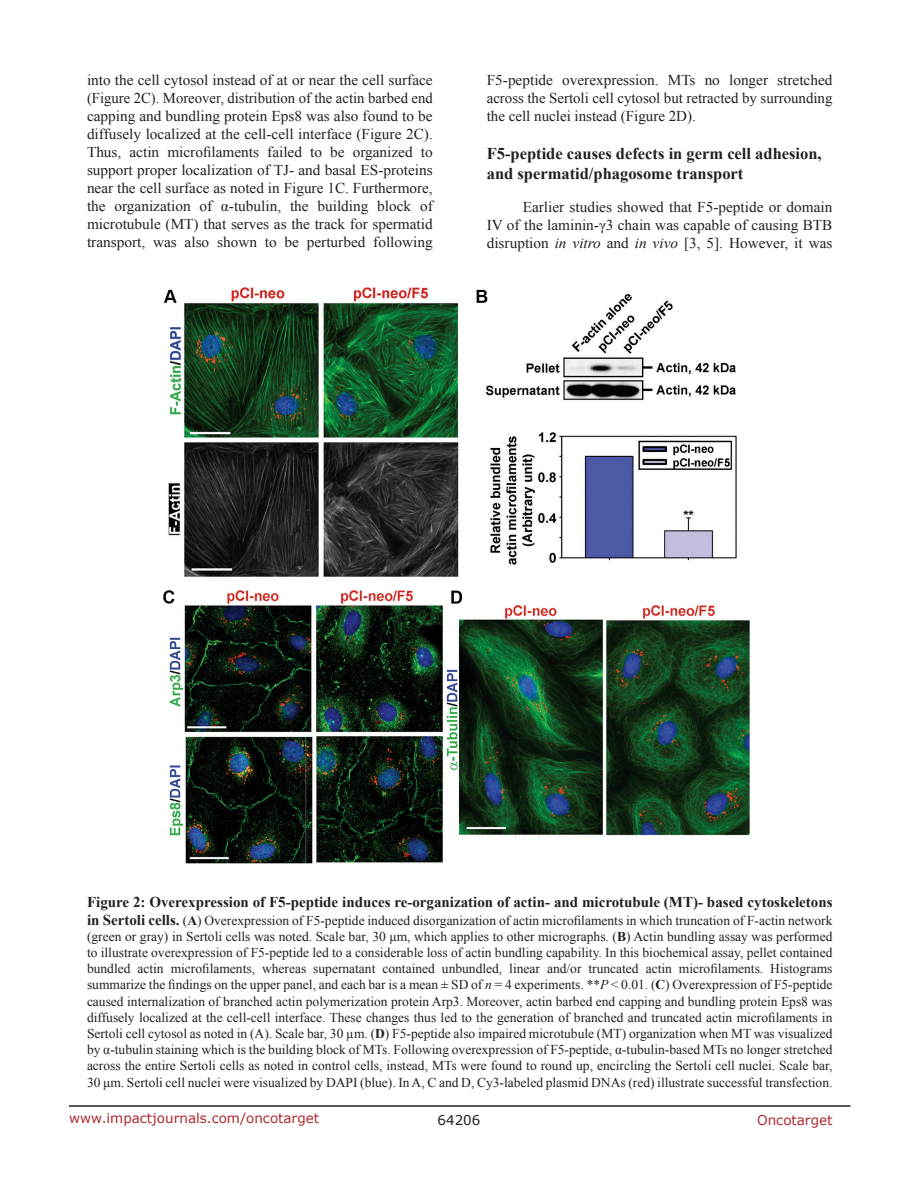
<style>
.page{position:relative;width:918px;height:1188px;background:#fff}
.page>*{position:absolute;margin:0;border:0;box-sizing:border-box;transform-origin:0 0}
.SubHeading_middle{font:700 16.5px/19.8px "Times New Roman";color:#231f20}
.BodyText{font:15px/18px "Times New Roman";color:#231f20;text-align:justify}
.FigureText{font:700 15px "Times New Roman";color:#231f20}
.FigureText-2{font:13.5px/16.2px "Times New Roman";color:#231f20;text-align:justify}
.t1{font:13.5px "Verdana";color:#ac2b31}
.t2{font:13.5px "Verdana";color:#231f20}
.s1{font-style:italic}
.s2{font-weight:700;font-size:15px}
.s3{font-weight:700}
</style>
<div class="page">
<hr style="left:69px;top:1105px;width:781px;height:2px;background:#231f20">
<img style="left:163px;top:287px;width:587px;height:577px">
<p class="BodyText" style="left:87px;top:71px;width:347px">into the cell cytosol instead of at or near the cell surface (Figure 2C). Moreover, distribution of the actin barbed end capping and bundling protein Eps8 was also found to be diffusely localized at the cell-cell interface (Figure 2C).<br>Thus, actin microfilaments failed to be organized to support proper localization of TJ- and basal ES-proteins near the cell surface as noted in Figure 1C. Furthermore, the organization of α-tubulin, the building block of microtubule (MT) that serves as the track for spermatid transport, was also shown to be perturbed following</p>
<p class="BodyText" style="left:487px;top:71px;width:347px">F5-peptide overexpression. MTs no longer stretched across the Sertoli cell cytosol but retracted by surrounding the cell nuclei instead (Figure 2D).</p>
<p class="SubHeading_middle" style="left:487px;top:143px;width:337px">F5-peptide causes defects in germ cell adhesion, and spermatid/phagosome transport</p>
<p class="BodyText" style="left:487px;top:198px;width:347px;text-indent:36px">Earlier studies showed that F5-peptide or domain IV of the laminin-γ3 chain was capable of causing BTB disruption <span class="s1">in vitro</span> and <span class="s1">in vivo</span> [3, 5]. However, it was</p>
<p class="FigureText" style="left:87px;top:891px;width:747px">Figure 2: Overexpression of F5-peptide induces re-organization of actin- and microtubule (MT)- based cytoskeletons</p>
<p class="FigureText-2" style="left:87px;top:912px;width:747px"><span class="s2">in Sertoli cells.</span> (<span class="s3">A</span>) Overexpression of F5-peptide induced disorganization of actin microfilaments in which truncation of F-actin network (green or gray) in Sertoli cells was noted. Scale bar, 30 μm, which applies to other micrographs. (<span class="s3">B</span>) Actin bundling assay was performed to illustrate overexpression of F5-peptide led to a considerable loss of actin bundling capability. In this biochemical assay, pellet contained bundled actin microfilaments, whereas supernatant contained unbundled, linear and/or truncated actin microfilaments. Histograms summarize the findings on the upper panel, and each bar is a mean ± SD of <span class="s1">n</span> = 4 experiments. **<span class="s1">P</span> &lt; 0.01. (<span class="s3">C</span>) Overexpression of F5-peptide caused internalization of branched actin polymerization protein Arp3. Moreover, actin barbed end capping and bundling protein Eps8 was diffusely localized at the cell-cell interface. These changes thus led to the generation of branched and truncated actin microfilaments in Sertoli cell cytosol as noted in (A). Scale bar, 30 µm. (<span class="s3">D</span>) F5-peptide also impaired microtubule (MT) organization when MT was visualized by α-tubulin staining which is the building block of MTs. Following overexpression of F5-peptide, α-tubulin-based MTs no longer stretched across the entire Sertoli cells as noted in control cells, instead, MTs were found to round up, encircling the Sertoli cell nuclei. Scale bar, 30 μm. Sertoli cell nuclei were visualized by DAPI (blue). In A, C and D, Cy3-labeled plasmid DNAs (red) illustrate successful transfection.</p>
<p class="t1" style="left:69px;top:1109px;width:252px">www.impactjournals.com/oncotarget</p>
<p class="t2" style="left:438px;top:1111px;width:44px">64206</p>
<p class="t1" style="left:757px;top:1111px;width:77px">Oncotarget</p>
</div>
